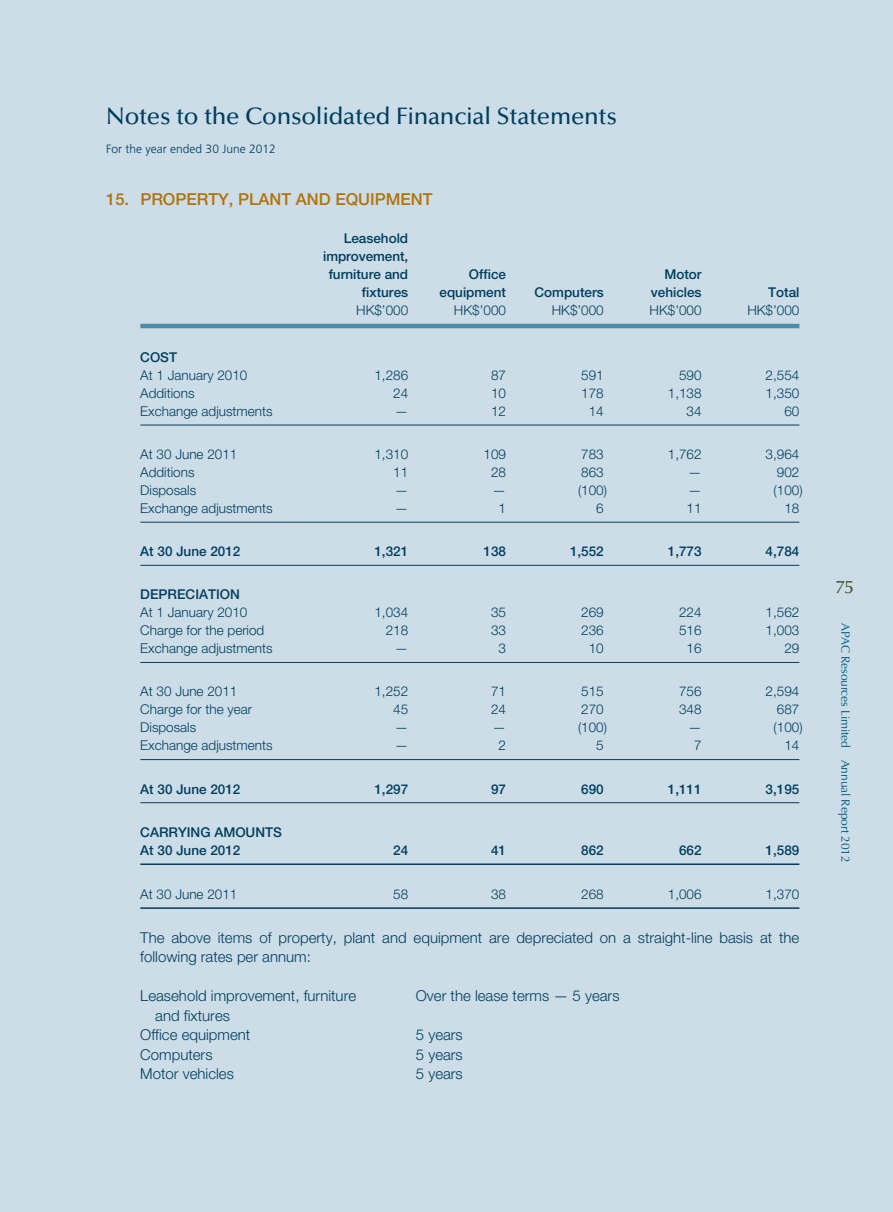
<style>
.page{position:relative;width:893px;height:1212px;background:#ccdde8}
.page>*{position:absolute;margin:0;border:0;box-sizing:border-box;transform-origin:0 0}
.t1{font:500 24px "Optima LT Std";letter-spacing:-.01em;color:#003e5e}
.t2{font:500 18px "Optima LT Std";color:#4f512d}
.t3{font:500 16.5px "Helvetica Neue LT Std";color:#b2730b}
.t4{font:300 15px/19.5px "Helvetica Neue LT Std";color:#003e5e}
.t5{font:300 13.5px "Helvetica Neue LT Std";color:#003e5e}
.t6{font:500 13.5px/18px "Helvetica Neue LT Std";color:#003e5e;text-align:right}
.t7{font:12px "Optima LT Std";letter-spacing:-.01em;color:#005a7b}
.t8{font:300 12px "Frutiger LT Std";color:#003e5e}
</style>
<div class="page">
<hr style="left:140px;top:324px;width:659px;height:4px;background:#4d8ba8">
<hr style="left:140px;top:907px;width:659px;height:2px;background:#003e5e">
<hr style="left:140px;top:863px;width:659px;height:2px;background:#003e5e">
<hr style="left:140px;top:802px;width:659px;height:1px;background:#003e5e">
<hr style="left:140px;top:759px;width:659px;height:1px;background:#003e5e">
<hr style="left:140px;top:662px;width:659px;height:1px;background:#003e5e">
<hr style="left:140px;top:565px;width:659px;height:1px;background:#003e5e">
<hr style="left:140px;top:522px;width:659px;height:1px;background:#003e5e">
<hr style="left:140px;top:425px;width:659px;height:1px;background:#003e5e">
<h1 class="t1" style="left:106px;top:106px;width:512px">Notes to the Consolidated Financial Statements</h1>
<p class="t8" style="left:106px;top:144px;width:171px">For the year ended 30 June 2012</p>
<p class="t3" style="left:106px;top:193px;width:328px">15. PROPERTY, PLANT AND EQUIPMENT</p>
<p class="t6" style="left:323px;top:231px;width:87px">Leasehold improvement, furniture and fixtures</p>
<p class="t6" style="left:439px;top:267px;width:68px">Office equipment</p>
<p class="t6" style="left:535px;top:285px;width:71px">Computers</p>
<p class="t6" style="left:651px;top:267px;width:52px">Motor vehicles</p>
<p class="t6" style="left:768px;top:285px;width:33px">Total</p>
<p class="t5" style="left:356px;top:305px;width:54px">HK$’000</p>
<p class="t5" style="left:454px;top:305px;width:54px">HK$’000</p>
<p class="t5" style="left:552px;top:305px;width:54px">HK$’000</p>
<p class="t5" style="left:650px;top:305px;width:54px">HK$’000</p>
<p class="t5" style="left:747px;top:305px;width:54px">HK$’000</p>
<p class="t6" style="left:140px;top:349px;width:38px">COST</p>
<p class="t5" style="left:140px;top:370px;width:109px">At 1 January 2010</p>
<p class="t5" style="left:374px;top:370px;width:35px">1,286</p>
<p class="t5" style="left:491px;top:370px;width:17px">87</p>
<p class="t5" style="left:581px;top:370px;width:24px">591</p>
<p class="t5" style="left:679px;top:370px;width:24px">590</p>
<p class="t5" style="left:766px;top:370px;width:35px">2,554</p>
<p class="t5" style="left:140px;top:388px;width:56px">Additions</p>
<p class="t5" style="left:393px;top:388px;width:17px">24</p>
<p class="t5" style="left:491px;top:388px;width:17px">10</p>
<p class="t5" style="left:581px;top:388px;width:24px">178</p>
<p class="t5" style="left:668px;top:388px;width:35px">1,138</p>
<p class="t5" style="left:766px;top:388px;width:35px">1,350</p>
<p class="t5" style="left:140px;top:406px;width:134px">Exchange adjustments</p>
<p class="t5" style="left:395px;top:406px;width:15px">—</p>
<p class="t5" style="left:491px;top:406px;width:17px">12</p>
<p class="t5" style="left:589px;top:406px;width:17px">14</p>
<p class="t5" style="left:687px;top:406px;width:17px">34</p>
<p class="t5" style="left:784px;top:406px;width:17px">60</p>
<p class="t5" style="left:140px;top:449px;width:99px">At 30 June 2011</p>
<p class="t5" style="left:374px;top:449px;width:35px">1,310</p>
<p class="t5" style="left:483px;top:449px;width:24px">109</p>
<p class="t5" style="left:581px;top:449px;width:24px">783</p>
<p class="t5" style="left:668px;top:449px;width:35px">1,762</p>
<p class="t5" style="left:766px;top:449px;width:35px">3,964</p>
<p class="t5" style="left:140px;top:467px;width:56px">Additions</p>
<p class="t5" style="left:393px;top:467px;width:17px">11</p>
<p class="t5" style="left:491px;top:467px;width:17px">28</p>
<p class="t5" style="left:581px;top:467px;width:24px">863</p>
<p class="t5" style="left:688px;top:467px;width:15px">—</p>
<p class="t5" style="left:777px;top:467px;width:24px">902</p>
<p class="t5" style="left:140px;top:485px;width:57px">Disposals</p>
<p class="t5" style="left:395px;top:485px;width:15px">—</p>
<p class="t5" style="left:492px;top:485px;width:15px">—</p>
<p class="t5" style="left:578px;top:485px;width:31px">(100)</p>
<p class="t5" style="left:688px;top:485px;width:15px">—</p>
<p class="t5" style="left:774px;top:485px;width:31px">(100)</p>
<p class="t5" style="left:140px;top:503px;width:134px">Exchange adjustments</p>
<p class="t5" style="left:395px;top:503px;width:15px">—</p>
<p class="t5" style="left:498px;top:503px;width:9px">1</p>
<p class="t5" style="left:596px;top:503px;width:9px">6</p>
<p class="t5" style="left:687px;top:503px;width:17px">11</p>
<p class="t5" style="left:784px;top:503px;width:17px">18</p>
<p class="t6" style="left:140px;top:544px;width:102px">At 30 June 2012</p>
<p class="t6" style="left:374px;top:544px;width:35px">1,321</p>
<p class="t6" style="left:483px;top:544px;width:24px">138</p>
<p class="t6" style="left:570px;top:544px;width:35px">1,552</p>
<p class="t6" style="left:668px;top:544px;width:35px">1,773</p>
<p class="t6" style="left:766px;top:544px;width:35px">4,784</p>
<p class="t6" style="left:140px;top:587px;width:101px">DEPRECIATION</p>
<p class="t5" style="left:140px;top:608px;width:109px">At 1 January 2010</p>
<p class="t5" style="left:374px;top:608px;width:35px">1,034</p>
<p class="t5" style="left:491px;top:608px;width:17px">35</p>
<p class="t5" style="left:581px;top:608px;width:24px">269</p>
<p class="t5" style="left:679px;top:608px;width:24px">224</p>
<p class="t5" style="left:766px;top:608px;width:35px">1,562</p>
<p class="t5" style="left:140px;top:626px;width:126px">Charge for the period</p>
<p class="t5" style="left:386px;top:626px;width:24px">218</p>
<p class="t5" style="left:491px;top:626px;width:17px">33</p>
<p class="t5" style="left:581px;top:626px;width:24px">236</p>
<p class="t5" style="left:679px;top:626px;width:24px">516</p>
<p class="t5" style="left:766px;top:626px;width:35px">1,003</p>
<p class="t5" style="left:140px;top:644px;width:134px">Exchange adjustments</p>
<p class="t5" style="left:395px;top:644px;width:15px">—</p>
<p class="t5" style="left:498px;top:644px;width:9px">3</p>
<p class="t5" style="left:589px;top:644px;width:17px">10</p>
<p class="t5" style="left:687px;top:644px;width:17px">16</p>
<p class="t5" style="left:784px;top:644px;width:17px">29</p>
<p class="t5" style="left:140px;top:687px;width:99px">At 30 June 2011</p>
<p class="t5" style="left:374px;top:687px;width:35px">1,252</p>
<p class="t5" style="left:491px;top:687px;width:17px">71</p>
<p class="t5" style="left:581px;top:687px;width:24px">515</p>
<p class="t5" style="left:679px;top:687px;width:24px">756</p>
<p class="t5" style="left:766px;top:687px;width:35px">2,594</p>
<p class="t5" style="left:140px;top:705px;width:113px">Charge for the year</p>
<p class="t5" style="left:393px;top:705px;width:17px">45</p>
<p class="t5" style="left:491px;top:705px;width:17px">24</p>
<p class="t5" style="left:581px;top:705px;width:24px">270</p>
<p class="t5" style="left:679px;top:705px;width:24px">348</p>
<p class="t5" style="left:777px;top:705px;width:24px">687</p>
<p class="t5" style="left:140px;top:723px;width:57px">Disposals</p>
<p class="t5" style="left:395px;top:723px;width:15px">—</p>
<p class="t5" style="left:492px;top:723px;width:15px">—</p>
<p class="t5" style="left:578px;top:723px;width:31px">(100)</p>
<p class="t5" style="left:688px;top:723px;width:15px">—</p>
<p class="t5" style="left:774px;top:723px;width:31px">(100)</p>
<p class="t5" style="left:140px;top:741px;width:134px">Exchange adjustments</p>
<p class="t5" style="left:395px;top:741px;width:15px">—</p>
<p class="t5" style="left:498px;top:741px;width:9px">2</p>
<p class="t5" style="left:596px;top:741px;width:9px">5</p>
<p class="t5" style="left:694px;top:741px;width:9px">7</p>
<p class="t5" style="left:784px;top:741px;width:17px">14</p>
<p class="t6" style="left:140px;top:781px;width:102px">At 30 June 2012</p>
<p class="t6" style="left:374px;top:781px;width:35px">1,297</p>
<p class="t6" style="left:491px;top:781px;width:17px">97</p>
<p class="t6" style="left:581px;top:781px;width:24px">690</p>
<p class="t6" style="left:668px;top:781px;width:35px">1,111</p>
<p class="t6" style="left:766px;top:781px;width:35px">3,195</p>
<p class="t6" style="left:140px;top:824px;width:143px;text-align:left">CARRYING AMOUNTS<br>At 30 June 2012</p>
<p class="t6" style="left:393px;top:842px;width:17px">24</p>
<p class="t6" style="left:491px;top:842px;width:17px">41</p>
<p class="t6" style="left:581px;top:842px;width:24px">862</p>
<p class="t6" style="left:679px;top:842px;width:24px">662</p>
<p class="t6" style="left:766px;top:842px;width:35px">1,589</p>
<p class="t5" style="left:140px;top:889px;width:99px">At 30 June 2011</p>
<p class="t5" style="left:393px;top:889px;width:17px">58</p>
<p class="t5" style="left:491px;top:889px;width:17px">38</p>
<p class="t5" style="left:581px;top:889px;width:24px">268</p>
<p class="t5" style="left:668px;top:889px;width:35px">1,006</p>
<p class="t5" style="left:766px;top:889px;width:35px">1,370</p>
<p class="t4" style="left:140px;top:929px;width:661px">The above items of property, plant and equipment are depreciated on a straight-line basis at the following rates per annum:</p>
<p class="t4" style="left:155px;top:988px;width:202px;text-indent:-15px">Leasehold improvement, furniture and fixtures</p>
<p class="t4" style="left:416px;top:988px;width:205px">Over the lease terms — 5 years</p>
<p class="t4" style="left:140px;top:1027px;width:112px">Office equipment</p>
<p class="t4" style="left:416px;top:1027px;width:48px">5 years</p>
<p class="t4" style="left:140px;top:1046px;width:74px">Computers</p>
<p class="t4" style="left:416px;top:1046px;width:48px">5 years</p>
<p class="t4" style="left:140px;top:1066px;width:95px">Motor vehicles</p>
<p class="t4" style="left:416px;top:1066px;width:48px">5 years</p>
<h2 class="t2" style="left:836px;top:580px;width:19px">75</h2>
<p class="t7" style="left:850px;top:623px;width:240px;rotate:90deg">APAC Resources Limited Annual Report 2012</p>
</div>
